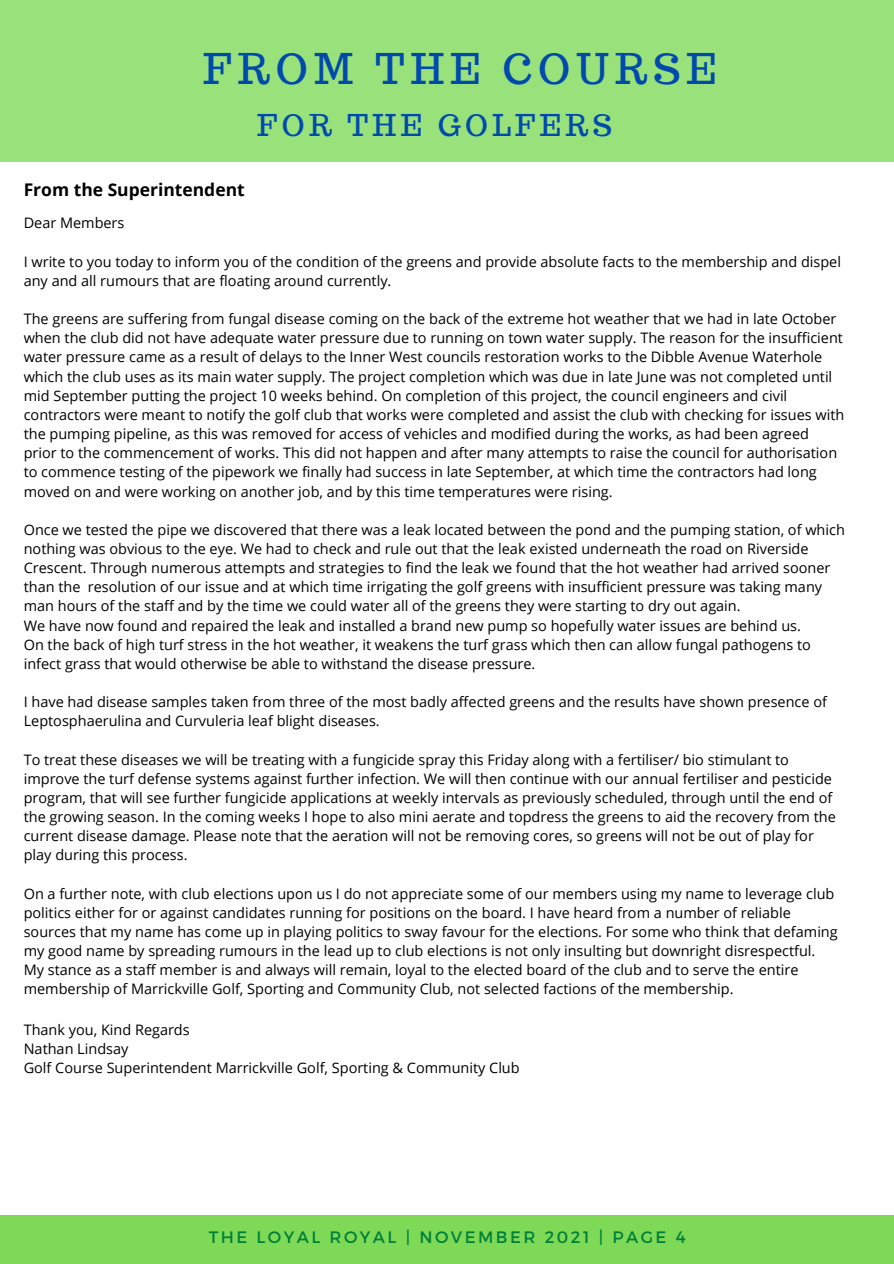
<style>
.page{position:relative;width:894px;height:1264px;background:#fff}
.page>*{position:absolute;margin:0;border:0;box-sizing:border-box;transform-origin:0 0}
.t1{font:41.4px "Trocchi";letter-spacing:.15em;color:#004aad}
.t2{font:29.4px "Trocchi";letter-spacing:.15em;color:#004aad}
.t3{font:700 17.4px "Open Sans";color:#000}
.t4{font:16.5px "Montserrat";letter-spacing:.15em;color:#008037}
.t5{font:14.4px/19.2px "Open Sans";color:#000}
</style>
<div class="page">
<div style="left:0;top:0;width:893px;height:162px;background:#99e17b"></div>
<div style="left:0;top:1214px;width:893px;height:49px;background:#7ed957"></div>
<p class="t1" style="left:203px;top:42px;width:515px">FROM THE COURSE</p>
<p class="t2" style="left:257px;top:106px;width:356px">FOR THE GOLFERS</p>
<p class="t3" style="left:24px;top:177px;width:222px">From the Superintendent</p>
<p class="t5" style="left:24px;top:213px;width:102px">Dear Members</p>
<p class="t5" style="left:24px;top:251px;width:818px">I write to you today to inform you of the condition of the greens and provide absolute facts to the membership and dispel any and all rumours that are floating around currently.</p>
<p class="t5" style="left:24px;top:309px;width:821px">The greens are suffering from fungal disease coming on the back of the extreme hot weather that we had in late October when the club did not have adequate water pressure due to running on town water supply. The reason for the insufficient water pressure came as a result of delays to the Inner West councils restoration works to the Dibble Avenue Waterhole which the club uses as its main water supply. The project completion which was due in late June was not completed until mid September putting the project 10 weeks behind. On completion of this project, the council engineers and civil contractors were meant to notify the golf club that works were completed and assist the club with checking for issues with the pumping pipeline, as this was removed for access of vehicles and modified during the works, as had been agreed prior to the commencement of works. This did not happen and after many attempts to raise the council for authorisation to commence testing of the pipework we finally had success in late September, at which time the contractors had long moved on and were working on another job, and by this time temperatures were rising.</p>
<p class="t5" style="left:24px;top:519px;width:822px">Once we tested the pipe we discovered that there was a leak located between the pond and the pumping station, of which nothing was obvious to the eye. We had to check and rule out that the leak existed underneath the road on Riverside Crescent. Through numerous attempts and strategies to find the leak we found that the hot weather had arrived sooner than the resolution of our issue and at which time irrigating the golf greens with insufficient pressure was taking many man hours of the staff and by the time we could water all of the greens they were starting to dry out again.</p>
<p class="t5" style="left:24px;top:615px;width:778px">We have now found and repaired the leak and installed a brand new pump so hopefully water issues are behind us.</p>
<p class="t5" style="left:24px;top:634px;width:788px">On the back of high turf stress in the hot weather, it weakens the turf grass which then can allow fungal pathogens to infect grass that would otherwise be able to withstand the disease pressure.</p>
<p class="t5" style="left:24px;top:692px;width:804px">I have had disease samples taken from three of the most badly affected greens and the results have shown presence of<br>Leptosphaerulina and Curvuleria leaf blight diseases.</p>
<p class="t5" style="left:24px;top:749px;width:813px">To treat these diseases we will be treating with a fungicide spray this Friday along with a fertiliser/ bio stimulant to improve the turf defense systems against further infection. We will then continue with our annual fertiliser and pesticide program, that will see further fungicide applications at weekly intervals as previously scheduled, through until the end of the growing season. In the coming weeks I hope to also mini aerate and topdress the greens to aid the recovery from the current disease damage. Please note that the aeration will not be removing cores, so greens will not be out of play for play during this process.</p>
<p class="t5" style="left:24px;top:883px;width:815px">On a further note, with club elections upon us I do not appreciate some of our members using my name to leverage club politics either for or against candidates running for positions on the board. I have heard from a number of reliable sources that my name has come up in playing politics to sway favour for the elections. For some who think that defaming my good name by spreading rumours in the lead up to club elections is not only insulting but downright disrespectful.</p>
<p class="t5" style="left:24px;top:960px;width:776px">My stance as a staff member is and always will remain, loyal to the elected board of the club and to serve the entire membership of Marrickville Golf, Sporting and Community Club, not selected factions of the membership.</p>
<p class="t5" style="left:24px;top:1019px;width:167px">Thank you, Kind Regards</p>
<p class="t5" style="left:24px;top:1038px;width:106px">Nathan Lindsay</p>
<p class="t5" style="left:24px;top:1058px;width:497px">Golf Course Superintendent Marrickville Golf, Sporting &amp; Community Club</p>
<p class="t4" style="left:209px;top:1226px;width:478px">THE LOYAL ROYAL | NOVEMBER 2021 | PAGE 4</p>
</div>
